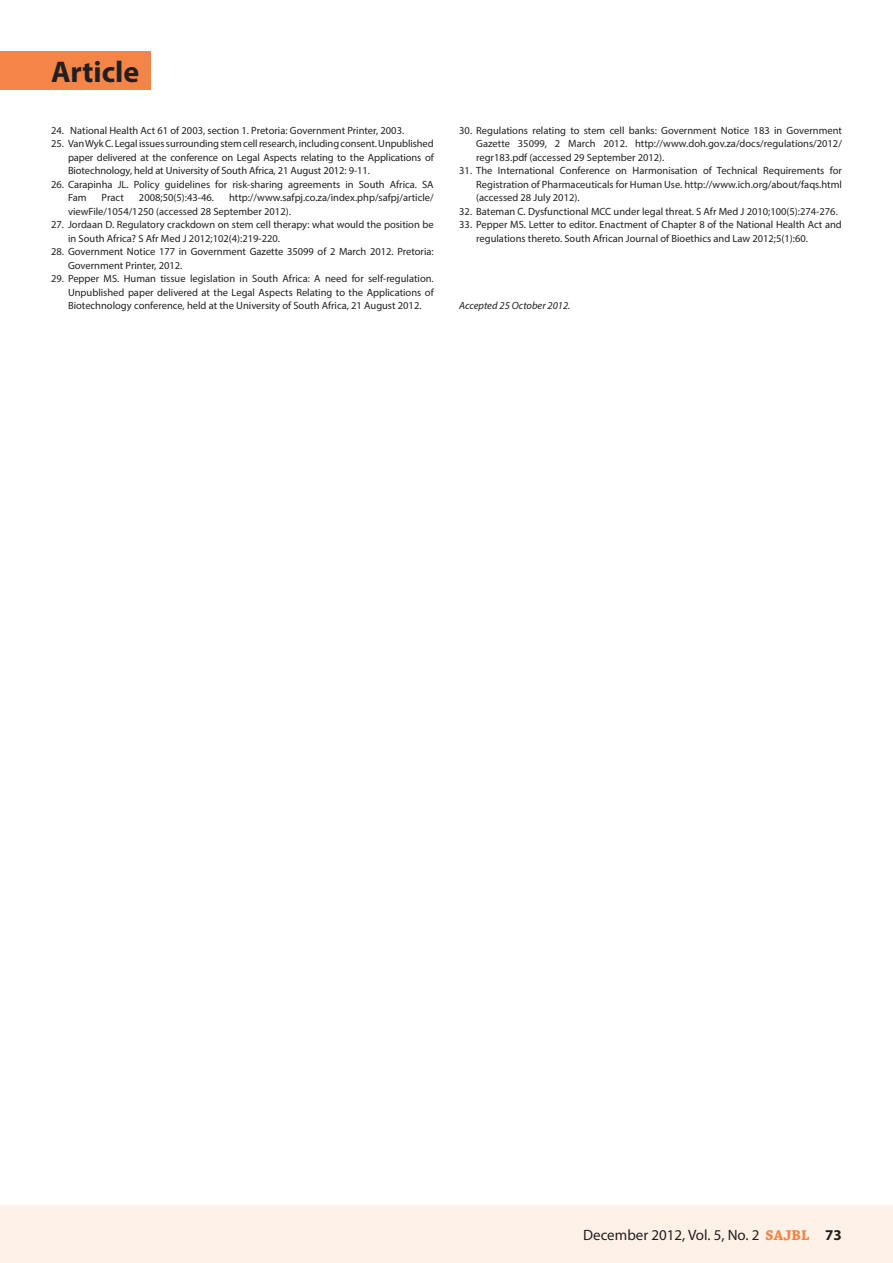
<style>
.page{position:relative;width:893px;height:1263px;background:#fff}
.page>*{position:absolute;margin:0;border:0;box-sizing:border-box;transform-origin:0 0}
.t1{font:700 30px "Myriad Pro";color:#231f20}
.t2{font:15px "Myriad Pro";color:#231f20}
.t3{font:10.5px/13.5px "Myriad Pro";color:#231f20}
.ACCEPTED{font:italic 10.5px "Myriad Pro";color:#231f20}
.s1{font-family:"Chaparral Pro";font-weight:700;color:#f58546}
.s2{font-weight:700}
</style>
<div class="page">
<div style="left:0;top:1205px;width:893px;height:58px;background:#fef1e7"></div>
<div style="left:0;top:52px;width:151px;height:38px;background:#f58546"></div>
<h1 class="t1" style="left:51px;top:52px;width:90px">Article</h1>
<p class="t3" style="left:51px;top:123px;width:355px">24. National Health Act 61 of 2003, section 1. Pretoria: Government Printer, 2003.</p>
<p class="t3" style="left:68px;top:137px;width:367px;text-align:justify;text-indent:-17px">25. Van Wyk C. Legal issues surrounding stem cell research, including consent. Unpublished paper delivered at the conference on Legal Aspects relating to the Applications of Biotechnology, held at University of South Africa, 21 August 2012: 9-11.</p>
<p class="t3" style="left:68px;top:177px;width:367px;text-indent:-17px">26. Carapinha JL. Policy guidelines for risk-sharing agreements in South Africa. SA<br>Fam</p>
<p class="t3" style="left:68px;top:191px;width:367px;text-indent:161px">http://www.safpj.co.za/index.php/safpj/article/ viewFile/1054/1250 (accessed 28 September 2012).</p>
<p class="t3" style="left:68px;top:218px;width:367px;text-indent:-17px">27. Jordaan D. Regulatory crackdown on stem cell therapy: what would the position be in South Africa? S Afr Med J 2012;102(4):219-220.</p>
<p class="t3" style="left:68px;top:245px;width:367px;text-indent:-17px">28. Government Notice 177 in Government Gazette 35099 of 2 March 2012. Pretoria:<br>Government Printer, 2012.</p>
<p class="t3" style="left:68px;top:272px;width:367px;text-align:justify;text-indent:-17px">29. Pepper MS. Human tissue legislation in South Africa: A need for self-regulation.<br>Unpublished paper delivered at the Legal Aspects Relating to the Applications of Biotechnology conference, held at the University of South Africa, 21 August 2012.</p>
<p class="t3" style="left:102px;top:191px;width:24px">Pract</p>
<p class="t3" style="left:139px;top:191px;width:76px">2008;50(5):43-46.</p>
<p class="t3" style="left:476px;top:123px;width:367px;text-align:justify;text-indent:-17px">30. Regulations relating to stem cell banks: Government Notice 183 in Government Gazette 35099, 2 March 2012. http://www.doh.gov.za/docs/regulations/2012/ regr183.pdf (accessed 29 September 2012).</p>
<p class="t3" style="left:476px;top:164px;width:367px;text-align:justify;text-indent:-17px">31. The International Conference on Harmonisation of Technical Requirements for Registration of Pharmaceuticals for Human Use. http://www.ich.org/about/faqs.html (accessed 28 July 2012).</p>
<p class="t3" style="left:459px;top:204px;width:380px">32. Bateman C. Dysfunctional MCC under legal threat. S Afr Med J 2010;100(5):274-276.</p>
<p class="t3" style="left:476px;top:218px;width:367px;text-indent:-17px">33. Pepper MS. Letter to editor. Enactment of Chapter 8 of the National Health Act and regulations thereto. South African Journal of Bioethics and Law 2012;5(1):60.</p>
<p class="ACCEPTED" style="left:459px;top:299px;width:113px">Accepted 25 October 2012.</p>
<h2 class="t2" style="left:583px;top:1226px;width:260px">December 2012, Vol. 5, No. 2 <span class="s1">SAJBL</span> <span class="s2">73</span></h2>
</div>
